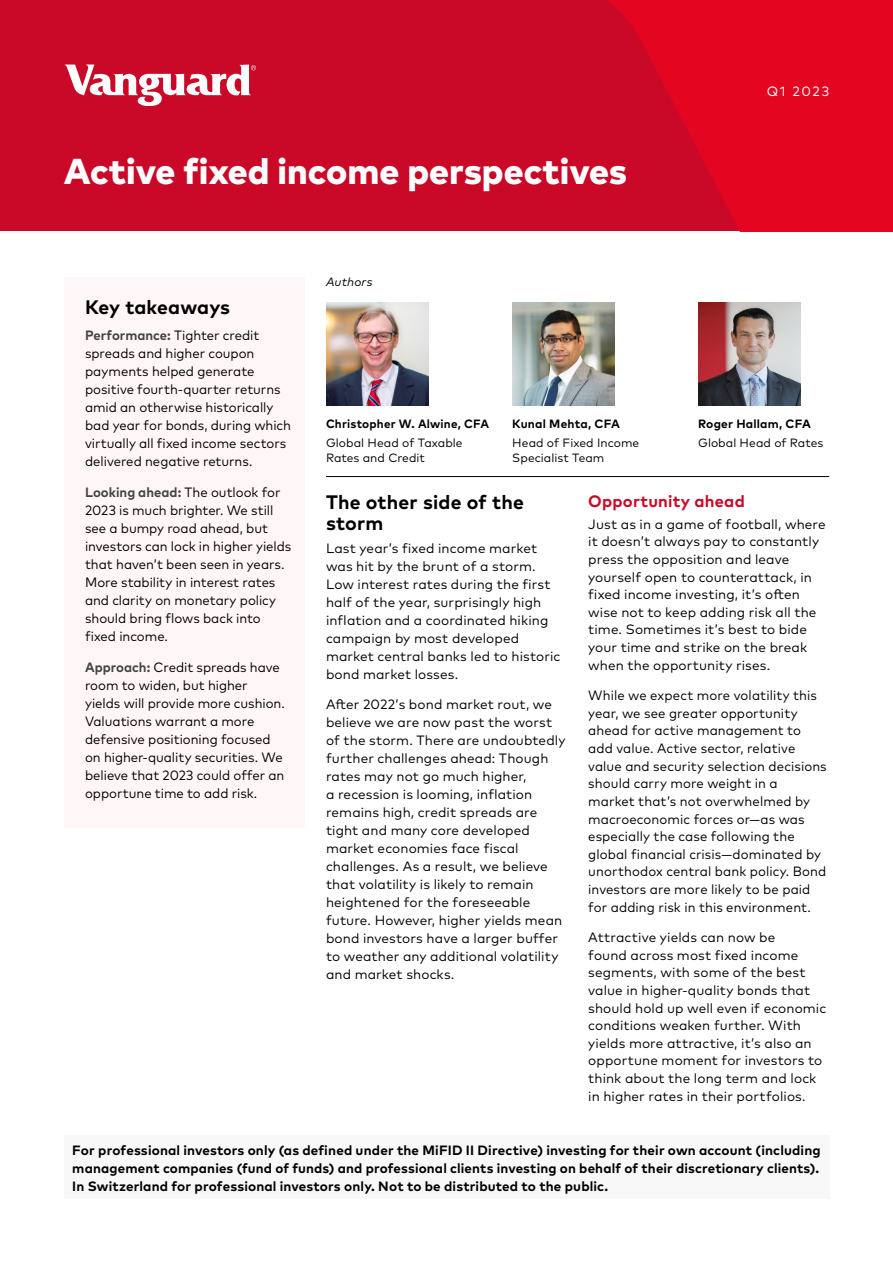
<style>
.page{position:relative;width:893px;height:1263px;background:#fff}
.page>*{position:absolute;margin:0;border:0;box-sizing:border-box;transform-origin:0 0}
.t1{font:800 36px "Mark Pro";color:#fff}
.t2{font:700 19.5px/21px "Mark Pro";letter-spacing:.01em;color:#000}
.t3{font:700 16.5px "Mark Pro";letter-spacing:.015em;color:#ca0928}
.t4{font:13.5px/18px "Mark Pro";letter-spacing:.005em;color:#000}
.t5{font:700 13.5px/18px "Mark Pro";letter-spacing:.01em;color:#000;text-align:justify}
.t6{font:13.5px "Mark Pro";letter-spacing:.12em;color:#fff}
.t7{font:12px/15px "Mark Pro";letter-spacing:.005em;color:#000}
.t8{font:700 12px "Mark Pro";letter-spacing:.015em;color:#000}
.t9{font:italic 12px "Mark Pro";letter-spacing:.015em;color:#000}
.s1{font-weight:700;color:#454444}
</style>
<div class="page">
<div style="left:0;top:0;width:893px;height:231px;background:#ca0928"></div>
<svg style="left:606px;top:0;width:287px;height:231px;fill:#e40521"></svg>
<svg style="left:65px;top:65px;width:191px;height:41px"></svg>
<div style="left:64px;top:1135px;width:765px;height:64px;background:#f8f8f8"></div>
<div style="left:64px;top:277px;width:241px;height:551px;background:#fef6f7"></div>
<hr style="left:326px;top:476px;width:503px;height:1px;background:#000">
<img style="left:326px;top:303px;width:102px;height:102px">
<img style="left:698px;top:303px;width:103px;height:102px">
<img style="left:512px;top:303px;width:102px;height:102px">
<h1 class="t1" style="left:64px;top:144px;width:565px">Active fixed income perspectives</h1>
<p class="t9" style="left:326px;top:273px;width:48px">Authors</p>
<p class="t6" style="left:767px;top:81px;width:64px">Q1 2023</p>
<h2 class="t2" style="left:85px;top:295px;width:147px">Key takeaways</h2>
<p class="t4" style="left:85px;top:326px;width:207px"><span class="s1">Performance:</span> Tighter credit spreads and higher coupon payments helped generate positive fourth-quarter returns amid an otherwise historically bad year for bonds, during which virtually all fixed income sectors delivered negative returns.</p>
<p class="t4" style="left:85px;top:482px;width:208px"><span class="s1">Looking ahead:</span> The outlook for<br>2023 is much brighter. We still see a bumpy road ahead, but investors can lock in higher yields that haven’t been seen in years.<br>More stability in interest rates and clarity on monetary policy should bring flows back into fixed income.</p>
<p class="t4" style="left:85px;top:657px;width:201px"><span class="s1">Approach:</span> Credit spreads have room to widen, but higher yields will provide more cushion.<br>Valuations warrant a more defensive positioning focused on higher-quality securities. We believe that 2023 could offer an opportune time to add risk.</p>
<p class="t8" style="left:326px;top:414px;width:164px">Christopher W. Alwine, CFA</p>
<p class="t7" style="left:326px;top:434px;width:138px">Global Head of Taxable<br>Rates and Credit</p>
<p class="t8" style="left:512px;top:414px;width:109px">Kunal Mehta, CFA</p>
<p class="t7" style="left:512px;top:434px;width:129px">Head of Fixed Income<br>Specialist Team</p>
<p class="t8" style="left:698px;top:414px;width:114px">Roger Hallam, CFA</p>
<p class="t7" style="left:698px;top:434px;width:127px">Global Head of Rates</p>
<h2 class="t2" style="left:326px;top:490px;width:199px">The other side of the storm</h2>
<p class="t4" style="left:326px;top:538px;width:236px">Last year’s fixed income market was hit by the brunt of a storm.<br>Low interest rates during the first half of the year, surprisingly high inflation and a coordinated hiking campaign by most developed market central banks led to historic bond market losses.</p>
<p class="t4" style="left:326px;top:694px;width:241px">After 2022’s bond market rout, we believe we are now past the worst of the storm. There are undoubtedly further challenges ahead: Though rates may not go much higher,<br>a recession is looming, inflation remains high, credit spreads are tight and many core developed market economies face fiscal challenges. As a result, we believe that volatility is likely to remain heightened for the foreseeable future. However, higher yields mean bond investors have a larger buffer to weather any additional volatility and market shocks.</p>
<p class="t3" style="left:588px;top:488px;width:158px">Opportunity ahead</p>
<p class="t4" style="left:588px;top:514px;width:239px">Just as in a game of football, where it doesn’t always pay to constantly press the opposition and leave yourself open to counterattack, in fixed income investing, it’s often wise not to keep adding risk all the time. Sometimes it’s best to bide your time and strike on the break when the opportunity rises.</p>
<p class="t4" style="left:588px;top:685px;width:240px">While we expect more volatility this year, we see greater opportunity ahead for active management to add value. Active sector, relative value and security selection decisions should carry more weight in a market that’s not overwhelmed by macroeconomic forces or—as was especially the case following the global financial crisis—dominated by unorthodox central bank policy. Bond investors are more likely to be paid for adding risk in this environment.</p>
<p class="t4" style="left:588px;top:927px;width:240px">Attractive yields can now be<br>found across most fixed income segments, with some of the best value in higher-quality bonds that should hold up well even if economic conditions weaken further. With yields more attractive, it’s also an opportune moment for investors to think about the long term and lock in higher rates in their portfolios.</p>
<p class="t5" style="left:72px;top:1140px;width:750px">For professional investors only (as defined under the MiFID II Directive) investing for their own account (including management companies (fund of funds) and professional clients investing on behalf of their discretionary clients).<br>In Switzerland for professional investors only. Not to be distributed to the public.</p>
</div>
